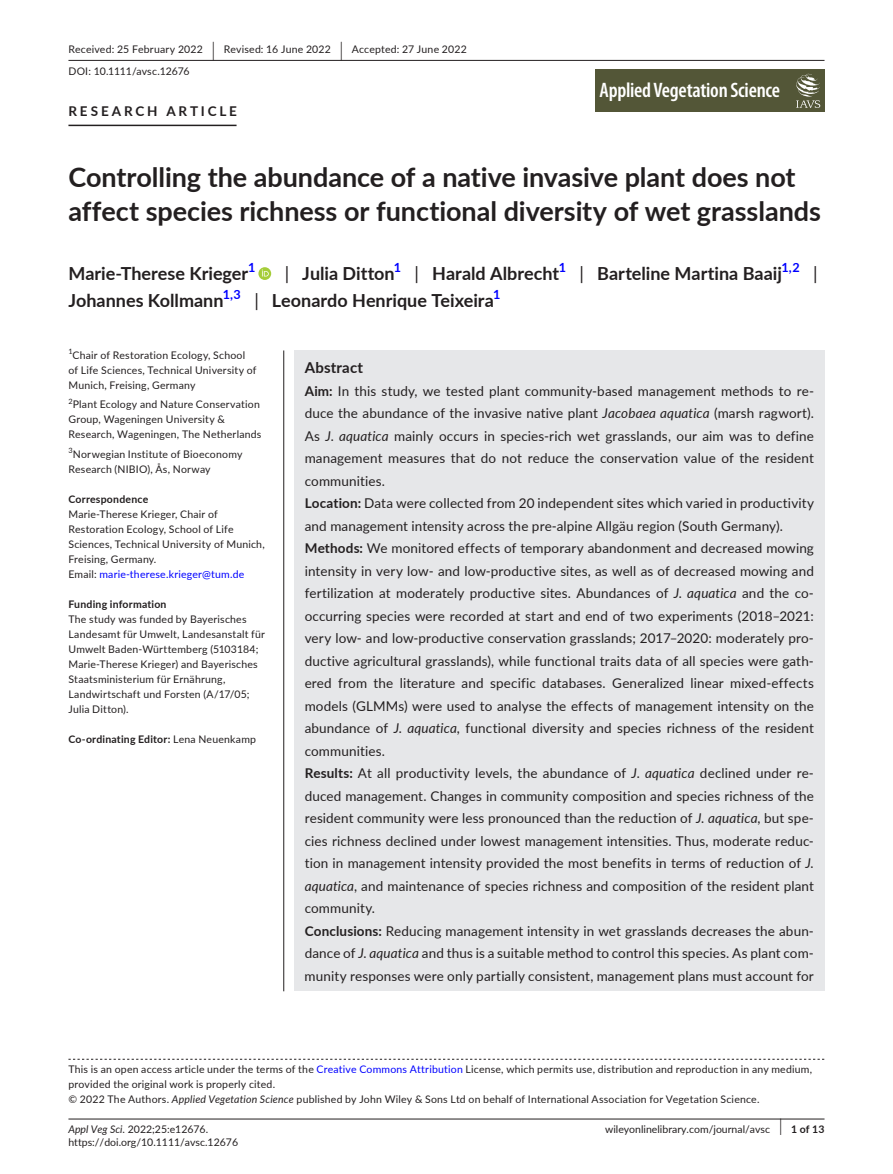
<style>
.page{position:relative;width:893px;height:1174px;background:#fff}
.page>*{position:absolute;margin:0;border:0;box-sizing:border-box;transform-origin:0 0}
.t1{font:700 27px/34.5px "Lato";color:#231f20}
.t2{font:600 condensed 21px "Myriad Pro";letter-spacing:-.01em;color:#fff}
.t3{font:700 18px "Lato";color:#231f20}
.t4{font:18px "Lato";color:#231f20}
.t5{font:700 15px "Lato";letter-spacing:.015em;color:#231f20}
.t6{font:13.5px/22.5px "Lato";letter-spacing:.01em;color:#231f20}
.t7{font:700 13.5px "Lato";letter-spacing:.21em;color:#231f20}
.t8{font:700 12.6px "Lato";color:#00f}
.t9{font:10.5px/15px "Lato";letter-spacing:.02em;color:#231f20}
.t10{font:10.5px "Lato";color:#231f20}
.t11{font:700 10.5px "Lato";letter-spacing:.02em;color:#231f20}
.t12{font:7.35px "Lato";color:#231f20}
.s1{font-size:19.65px}
.s2{font-weight:400}
.s3{color:#00f}
.s4{font-weight:700}
.s5{font-style:italic}
.s6{font-weight:400;font-size:17.4px}
</style>
<div class="page">
<hr style="left:68px;top:1118px;width:756px;height:1px;background:#231f20">
<div style="left:595px;top:70px;width:229px;height:42px;background:#535637"></div>
<svg style="left:796px;top:74px;width:24px;height:34px"></svg>
<hr style="left:68px;top:60px;width:756px;height:1px;background:#231f20">
<hr style="left:68px;top:125px;width:169px;height:1px;background:#231f20">
<svg style="left:258px;top:267px;width:13px;height:13px"></svg>
<svg style="left:262px;top:269px;width:7px;height:7px"></svg>
<svg style="left:68px;top:1058px;width:756px;height:1px"></svg>
<div style="left:294px;top:350px;width:530px;height:641px;background:#e6e7e9"></div>
<hr style="left:283px;top:350px;width:1px;height:641px;background:#231f20">
<p class="t9" style="left:68px;top:38px;width:400px;line-height:21.8px">Received: 25 February 2022 <span class="s1">|</span> Revised: 16 June 2022 <span class="s1">|</span> Accepted: 27 June 2022<br>DOI: 10.1111/avsc.12676</p>
<p class="t7" style="left:68px;top:101px;width:170px">RESEARCH ARTICLE</p>
<h2 class="t2" style="left:599px;top:79px;width:182px">Applied Vegetation Science</h2>
<h1 class="t1" style="left:68px;top:159px;width:754px">Controlling the abundance of a native invasive plant does not affect species richness or functional diversity of wet grasslands</h1>
<h3 class="t3" style="left:68px;top:260px;width:181px">Marie-Therese Krieger</h3>
<p class="t8" style="left:248px;top:258px;width:9px">1</p>
<h3 class="t3" style="left:285px;top:260px;width:111px"><span class="s2">|</span> Julia Ditton</h3>
<p class="t8" style="left:394px;top:258px;width:9px">1</p>
<h3 class="t3" style="left:415px;top:260px;width:146px"><span class="s2">|</span> Harald Albrecht</h3>
<p class="t8" style="left:559px;top:258px;width:9px">1</p>
<h3 class="t3" style="left:580px;top:260px;width:204px"><span class="s2">|</span> Barteline Martina Baaij</h3>
<p class="t8" style="left:781px;top:258px;width:20px">1,2</p>
<h3 class="t4" style="left:813px;top:260px;width:6px">|</h3>
<h3 class="t3" style="left:68px;top:287px;width:157px">Johannes Kollmann</h3>
<p class="t8" style="left:223px;top:285px;width:20px">1,3</p>
<h3 class="t3" style="left:254px;top:287px;width:241px"><span class="s2">|</span> Leonardo Henrique Teixeira</h3>
<p class="t8" style="left:493px;top:285px;width:9px">1</p>
<p class="t12" style="left:68px;top:346px;width:6px">1</p>
<p class="t9" style="left:68px;top:347px;width:189px;text-indent:4px">Chair of Restoration Ecology, School of Life Sciences, Technical University of<br>Munich, Freising, Germany</p>
<p class="t12" style="left:68px;top:396px;width:6px">2</p>
<p class="t9" style="left:68px;top:397px;width:195px;text-indent:4px">Plant Ecology and Nature Conservation<br>Group, Wageningen University &amp;<br>Research, Wageningen, The Netherlands</p>
<p class="t9" style="left:68px;top:446px;width:176px"><sup>3</sup>Norwegian Institute of Bioeconomy<br>Research (NIBIO), Ås, Norway</p>
<p class="t11" style="left:68px;top:491px;width:81px">Correspondence</p>
<p class="t9" style="left:68px;top:506px;width:198px">Marie-Therese Krieger, Chair of Restoration Ecology, School of Life Sciences, Technical University of Munich, Freising, Germany.<br>Email: <span class="s3">marie-therese.krieger@tum.de</span></p>
<p class="t11" style="left:68px;top:596px;width:100px">Funding information</p>
<p class="t9" style="left:68px;top:611px;width:198px">The study was funded by Bayerisches Landesamt für Umwelt, Landesanstalt für Umwelt Baden-Württemberg (5103184; Marie-Therese Krieger) and Bayerisches Staatsministerium für Ernährung, Landwirtschaft und Forsten (A/17/05; Julia Ditton).</p>
<p class="t11" style="left:68px;top:731px;width:189px">Co-ordinating Editor: <span class="s2">Lena Neuenkamp</span></p>
<p class="t5" style="left:305px;top:356px;width:60px">Abstract</p>
<p class="t6" style="left:305px;top:379px;width:511px"><span class="s4">Aim:</span> In this study, we tested plant community-based management methods to re&shy;duce the abundance of the invasive native plant <span class="s5">Jacobaea aquatica</span> (marsh ragwort).<br>As <span class="s5">J. aquatica</span> mainly occurs in species-rich wet grasslands, our aim was to define management measures that do not reduce the conservation value of the resident communities.<br><span class="s4">Location:</span> Data were collected from 20 independent sites which varied in productivity and management intensity across the pre-alpine Allgäu region (South Germany).<br><span class="s4">Methods:</span> We monitored effects of temporary abandonment and decreased mowing intensity in very low- and low-productive sites, as well as of decreased mowing and fertilization at moderately productive sites. Abundances of <span class="s5">J. aquatica</span> and the co&shy;occurring species were recorded at start and end of two experiments (2018–2021: very low- and low-productive conservation grasslands; 2017–2020: moderately pro&shy;ductive agricultural grasslands), while functional traits data of all species were gath&shy;ered from the literature and specific databases. Generalized linear mixed-effects models (GLMMs) were used to analyse the effects of management intensity on the abundance of <span class="s5">J. aquatica</span>, functional diversity and species richness of the resident communities.<br><span class="s4">Results:</span> At all productivity levels, the abundance of <span class="s5">J. aquatica</span> declined under re&shy;duced management. Changes in community composition and species richness of the resident community were less pronounced than the reduction of <span class="s5">J. aquatica</span>, but spe&shy;cies richness declined under lowest management intensities. Thus, moderate reduc&shy;tion in management intensity provided the most benefits in terms of reduction of <span class="s5">J. aquatica</span>, and maintenance of species richness and composition of the resident plant community.<br><span class="s4">Conclusions:</span> Reducing management intensity in wet grasslands decreases the abun&shy;dance of <span class="s5">J. aquatica</span> and thus is a suitable method to control this species. As plant com&shy;munity responses were only partially consistent, management plans must account for</p>
<p class="t9" style="left:68px;top:1061px;width:745px">This is an open access article under the terms of the <span class="s3">Creative Commons Attribution</span> License, which permits use, distribution and reproduction in any medium, provided the original work is properly cited.<br>© 2022 The Authors. <span class="s5">Applied Vegetation Science</span> published by John Wiley &amp; Sons Ltd on behalf of International Association for Vegetation Science.</p>
<p class="t10" style="left:68px;top:1121px;width:141px"><span class="s5">Appl Veg Sci.</span> 2022;25:e12676.</p>
<p class="t11" style="left:779px;top:1121px;width:46px"><span class="s6">|</span> 1 of 13</p>
<p class="t10" style="left:68px;top:1135px;width:171px">https://doi.org/10.1111/avsc.12676</p>
<p class="t10" style="left:605px;top:1121px;width:167px">wileyonlinelibrary.com/journal/avsc</p>
</div>
